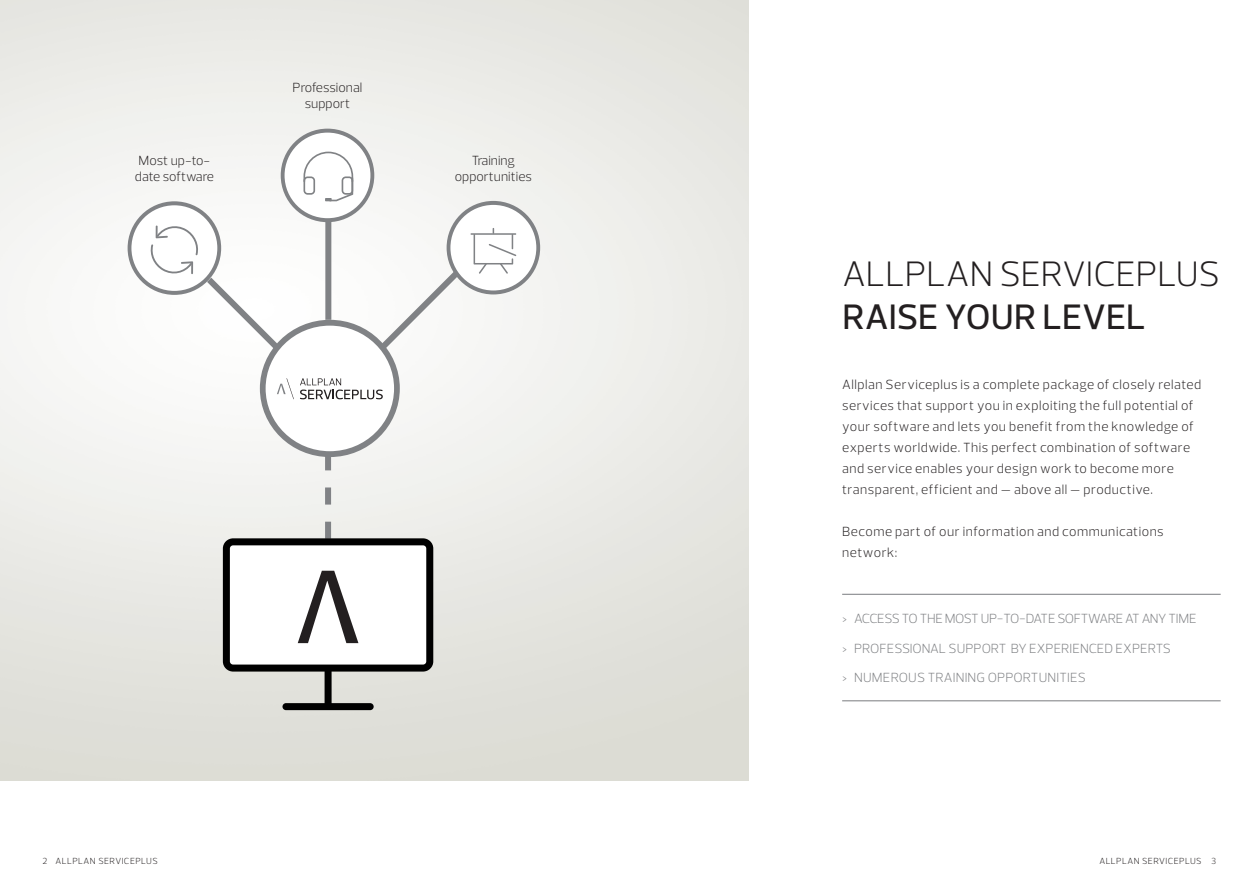
<style>
.page{position:relative;width:1259px;height:893px;background:#fff}
.page>*{position:absolute;margin:0;border:0;box-sizing:border-box;transform-origin:0 0}
.t1{font:300 36px "Prelo";color:#231f20}
.t2{font:500 36px "Prelo";letter-spacing:.005em;color:#231f20}
.t3{font:300 13.5px/21px "Prelo";letter-spacing:.035em;color:#231f20}
.t4{font:300 13.5px/16.2px "Prelo";color:#231f20;text-align:center}
.t5{font:300 13.5px "Prelo";letter-spacing:-.035em;color:#808285}
.t6{font:300 13.5px "Prelo";letter-spacing:-.01em;color:#808285}
.t7{font:300 13.5px "Prelo";letter-spacing:.015em;color:#808285}
.t8{font:300 9px "Prelo";letter-spacing:.045em;color:#231f20}
</style>
<div class="page">
<img style="left:0;top:0;width:748px;height:781px">
<hr style="left:842px;top:594px;width:378px;height:1px;background:#808285">
<hr style="left:842px;top:700px;width:378px;height:1px;background:#808285">
<svg style="left:260px;top:320px;width:140px;height:137px;background:#888a8d"></svg>
<div style="left:266px;top:326px;width:128px;height:125px;background:#fff;border-radius:50%"></div>
<div style="left:128px;top:201px;width:93px;height:94px;background:#808285;border-radius:50%"></div>
<div style="left:131px;top:205px;width:86px;height:86px;background:#fff;border-radius:50%"></div>
<svg style="left:281px;top:129px;width:93px;height:93px"></svg>
<div style="left:284px;top:133px;width:86px;height:85px;background:#fff;border-radius:50%"></div>
<svg style="left:446px;top:201px;width:94px;height:93px"></svg>
<div style="left:450px;top:205px;width:86px;height:85px;background:#fff;border-radius:50%"></div>
<div style="left:325px;top:221px;width:6px;height:99px;background:#808285"></div>
<svg style="left:375px;top:264px;width:91px;height:91px"></svg>
<div style="left:324px;top:666px;width:7px;height:41px;background:#000;border-radius:4px"></div>
<div style="left:282px;top:703px;width:92px;height:7px;background:#000;border-radius:4px"></div>
<svg style="left:223px;top:453px;width:210px;height:219px"></svg>
<svg style="left:300px;top:378px;width:83px;height:21px"></svg>
<svg style="left:277px;top:378px;width:17px;height:21px"></svg>
<svg style="left:149px;top:224px;width:135px;height:131px"></svg>
<svg style="left:303px;top:152px;width:50px;height:49px"></svg>
<hr style="left:470px;top:233px;width:46px;height:2px;background:#808285">
<svg style="left:473px;top:228px;width:43px;height:46px"></svg>
<p class="t4" style="left:135px;top:152px;width:81px;text-align:left">Most up-to&shy;date software</p>
<p class="t4" style="left:293px;top:80px;width:71px">Professional support</p>
<p class="t4" style="left:455px;top:152px;width:79px">Training opportunities</p>
<p class="t1" style="left:842px;top:252px;width:379px">ALLPLAN SERVICEPLUS</p>
<p class="t2" style="left:842px;top:295px;width:304px">RAISE YOUR LEVEL</p>
<p class="t3" style="left:842px;top:374px;width:361px">Allplan Serviceplus is a complete package of closely related services that support you in exploiting the full potential of your software and lets you benefit from the knowledge of experts worldwide. This perfect combination of software and service enables your design work to become more transparent, efficient and — above all — productive.</p>
<p class="t3" style="left:842px;top:521px;width:323px">Become part of our information and communications network:</p>
<p class="t5" style="left:842px;top:610px;width:356px">&gt; ACCESS TO THE MOST UP-TO-DATE SOFTWARE AT ANY TIME</p>
<p class="t6" style="left:842px;top:640px;width:330px">&gt; PROFESSIONAL SUPPORT BY EXPERIENCED EXPERTS</p>
<p class="t7" style="left:842px;top:669px;width:245px">&gt; NUMEROUS TRAINING OPPORTUNITIES</p>
<p class="t8" style="left:43px;top:856px;width:117px">2 ALLPLAN SERVICEPLUS</p>
<p class="t8" style="left:1099px;top:856px;width:118px">ALLPLAN SERVICEPLUS 3</p>
</div>
